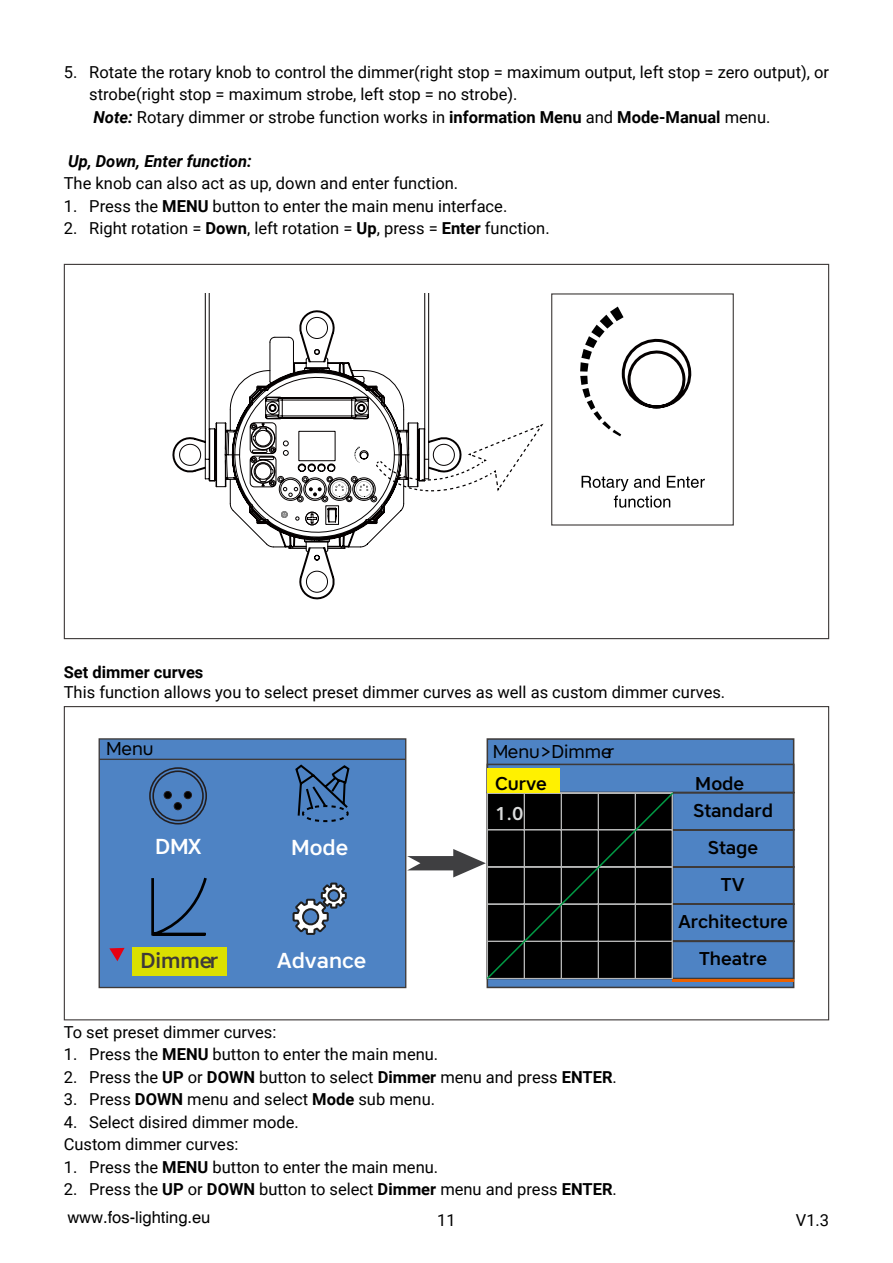
<style>
.page{position:relative;width:893px;height:1263px;background:#fff}
.page>*{position:absolute;margin:0;border:0;box-sizing:border-box;transform-origin:0 0}
.t1{font:500 21.6px "Core Sans A55";color:#fff}
.t2{font:500 21.6px "Core Sans A55";color:#3e3a39}
.t3{font:500 18.45px/37.2px "Core Sans A55";color:#000}
.t4{font:18.45px "Core Sans A45";color:#000}
.t5{font:500 18.45px "Core Sans A55";color:#dcdddd}
.t6{font:16.5px/22.5px "Roboto";color:#000}
.t7{font:italic 700 16.5px "Roboto";color:#000}
.t8{font:16.5px "Helvetica";color:#000}
.t9{font:700 16.5px "Roboto";color:#000}
.s1{font-weight:700;font-style:italic}
.s2{font-weight:700}
</style>
<div class="page">
<svg style="left:172px;top:294px;width:258px;height:306px"></svg>
<svg style="left:215px;top:308px;width:215px;height:54px"></svg>
<svg style="left:580px;top:307px;width:112px;height:129px"></svg>
<svg style="left:582px;top:476px;width:123px;height:32px"></svg>
<div style="left:551px;top:293px;width:183px;height:232px;border:1px solid #3e3a39"></div>
<svg style="left:214px;top:362px;width:330px;height:186px"></svg>
<div style="left:487px;top:738px;width:307px;height:250px;background:#4e83c4;border:2px solid #3e3a39"></div>
<svg style="left:486px;top:763px;width:309px;height:217px"></svg>
<hr style="left:672px;top:979px;width:122px;height:2px;background:#eb6100">
<svg style="left:407px;top:791px;width:268px;height:190px"></svg>
<div style="left:487px;top:768px;width:73px;height:24px;background:#fff100"></div>
<div style="left:99px;top:738px;width:307px;height:250px;background:#4e83c4;border:1px solid #3e3a39"></div>
<svg style="left:149px;top:767px;width:58px;height:58px"></svg>
<div style="left:184px;top:791px;width:8px;height:8px;background:#000;border-radius:50%"></div>
<div style="left:184px;top:791px;width:8px;height:8px;border:1px solid #231e20;border-radius:50%"></div>
<div style="left:164px;top:791px;width:7px;height:8px;background:#000;border-radius:50%"></div>
<div style="left:164px;top:791px;width:7px;height:8px;border:1px solid #231e20;border-radius:50%"></div>
<div style="left:174px;top:802px;width:7px;height:8px;background:#000;border-radius:50%"></div>
<div style="left:174px;top:802px;width:8px;height:8px;border:1px solid #231e20;border-radius:50%"></div>
<svg style="left:292px;top:882px;width:55px;height:53px"></svg>
<svg style="left:295px;top:764px;width:55px;height:59px"></svg>
<svg style="left:151px;top:877px;width:56px;height:59px"></svg>
<div style="left:132px;top:947px;width:94px;height:29px;background:#dbe000"></div>
<svg style="left:109px;top:948px;width:16px;height:13px"></svg>
<hr style="left:99px;top:759px;width:307px;height:1px;background:#3e3a39">
<p class="t6" style="left:89px;top:60px;width:741px;text-indent:-26px">5. Rotate the rotary knob to control the dimmer(right stop = maximum output, left stop = zero output), or strobe(right stop = maximum strobe, left stop = no strobe).<br><span class="s1">Note:</span> Rotary dimmer or strobe function works in <span class="s2">information Menu</span> and <span class="s2">Mode-Manual</span> menu.</p>
<p class="t7" style="left:68px;top:149px;width:185px">Up, Down, Enter function:</p>
<p class="t6" style="left:64px;top:171px;width:396px">The knob can also act as up, down and enter function.</p>
<p class="t6" style="left:64px;top:194px;width:445px">1. Press the <span class="s2">MENU</span> button to enter the main menu interface.</p>
<p class="t6" style="left:64px;top:216px;width:487px">2. Right rotation = <span class="s2">Down</span>, left rotation = <span class="s2">Up</span>, press = <span class="s2">Enter</span> function.</p>
<p class="t9" style="left:64px;top:660px;width:141px">Set dimmer curves</p>
<p class="t6" style="left:64px;top:680px;width:663px">This function allows you to select preset dimmer curves as well as custom dimmer curves.</p>
<p class="t4" style="left:106px;top:737px;width:49px">Menu</p>
<p class="t4" style="left:493px;top:740px;width:123px">Menu&gt;Dimmer</p>
<p class="t3" style="left:495px;top:764px;width:53px">Curve</p>
<p class="t5" style="left:495px;top:801px;width:30px">1.0</p>
<h1 class="t1" style="left:155px;top:832px;width:48px">DMX</h1>
<h1 class="t1" style="left:291px;top:833px;width:59px">Mode</h1>
<h1 class="t2" style="left:140px;top:946px;width:79px">Dimmer</h1>
<h1 class="t1" style="left:277px;top:946px;width:91px">Advance</h1>
<p class="t6" style="left:64px;top:1020px;width:214px">To set preset dimmer curves:</p>
<p class="t6" style="left:64px;top:1042px;width:376px">1. Press the <span class="s2">MENU</span> button to enter the main menu.</p>
<p class="t6" style="left:64px;top:1065px;width:555px">2. Press the <span class="s2">UP</span> or <span class="s2">DOWN</span> button to select <span class="s2">Dimmer</span> menu and press <span class="s2">ENTER</span>.</p>
<p class="t6" style="left:64px;top:1088px;width:373px">3. Press <span class="s2">DOWN</span> menu and select <span class="s2">Mode</span> sub menu.</p>
<p class="t6" style="left:64px;top:1110px;width:237px">4. Select disired dimmer mode.<br>Custom dimmer curves:</p>
<p class="t6" style="left:64px;top:1155px;width:376px">1. Press the <span class="s2">MENU</span> button to enter the main menu.</p>
<p class="t6" style="left:64px;top:1178px;width:555px">2. Press the <span class="s2">UP</span> or <span class="s2">DOWN</span> button to select <span class="s2">Dimmer</span> menu and press <span class="s2">ENTER</span>.</p>
<p class="t3" style="left:693px;top:769px;width:81px;line-height:27px">Mode<br>Standard</p>
<p class="t3" style="left:678px;top:828px;width:111px;text-align:center">Stage<br>TV<br>Architecture<br>Theatre</p>
<p class="t8" style="left:67px;top:1208px;width:145px">www.fos-lighting.eu</p>
<p class="t6" style="left:437px;top:1208px;width:20px">11</p>
<p class="t6" style="left:796px;top:1208px;width:35px">V1.3</p>
</div>
